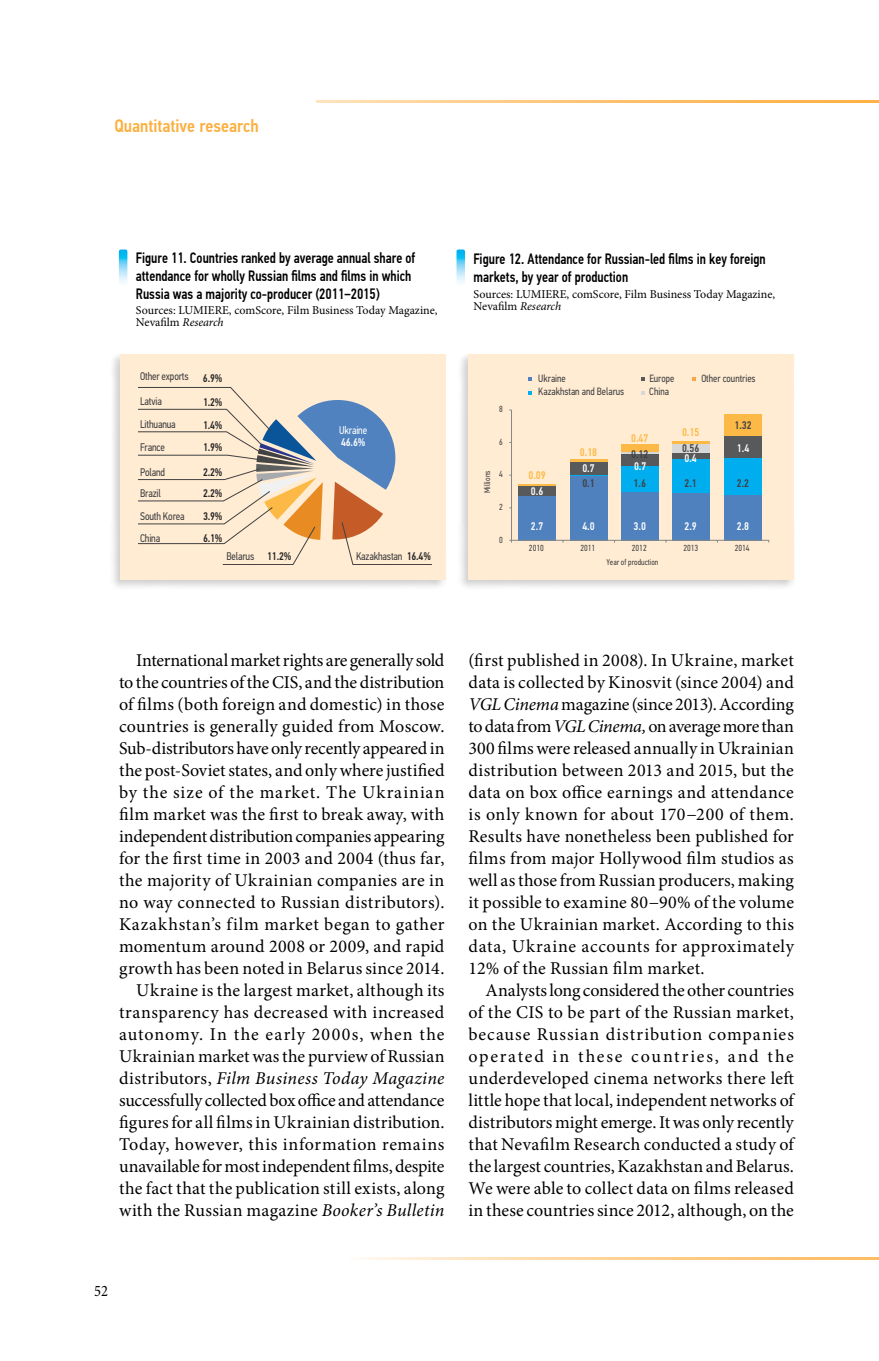
<style>
.page{position:relative;width:879px;height:1361px;background:#fff}
.page>*{position:absolute;margin:0;border:0;box-sizing:border-box;transform-origin:0 0}
.t1{font:18px/22px "Minion Pro";letter-spacing:.01em;color:#000;text-align:justify}
.t2{font:500 18px "PF Din Text Cond Pro";color:#fbb040}
.t3{font:16px "Minion Pro";color:#000;scale:.9 1}
.t4{font:500 15px/18px "PF Din Text Cond Pro";color:#000;scale:.9 1}
.t5{font:12px/12px "Minion Pro";color:#000}
.t6{font:11.2px "PF Din Text Cond Pro";letter-spacing:-.015em;color:#414042;scale:.95 1}
.t7{font:500 11.2px "PF Din Text Cond Pro";color:#fff;scale:.95 1}
.t8{font:500 11.2px "PF Din Text Cond Pro";color:#262626;scale:.95 1}
.t9{font:500 11.2px "PF Din Text Cond Pro";color:#414042;scale:.95 1}
.t10{font:500 11.2px "PF Din Text Cond Pro";color:#fdb945;scale:.95 1}
.t11{font:11.2px "PF Din Text Cond Pro";letter-spacing:-.015em;color:#fff;scale:.95 1}
.t12{font:10.6px "PF Din Text Cond Pro";color:#414042;scale:.95 1}
.t13{font:8.8px "PF Din Text Cond Pro";color:#414042;scale:.95 1}
.t14{font:8.4px "PF Din Text Cond Pro";color:#414042;scale:.95 1}
.s1{font-style:italic}
.s2{font-weight:500;color:#262626}
</style>
<div class="page">
<svg style="left:316px;top:101px;width:563px;height:1px"></svg>
<svg style="left:359px;top:1257px;width:520px;height:2px"></svg>
<div style="left:457px;top:353px;width:338px;height:237px;background:#000;opacity:.18"></div>
<div style="left:468px;top:354px;width:326px;height:225px;background:#ffecd3"></div>
<svg style="left:456px;top:249px;width:9px;height:34px"></svg>
<div style="left:109px;top:353px;width:338px;height:237px;background:#000;opacity:.18"></div>
<div style="left:120px;top:354px;width:326px;height:225px;background:#ffecd3"></div>
<svg style="left:119px;top:249px;width:8px;height:34px"></svg>
<svg style="left:138px;top:387px;width:294px;height:178px"></svg>
<svg style="left:529px;top:377px;width:3px;height:4px"></svg>
<svg style="left:641px;top:377px;width:4px;height:4px"></svg>
<svg style="left:641px;top:391px;width:4px;height:3px"></svg>
<svg style="left:692px;top:377px;width:4px;height:4px"></svg>
<div style="left:518px;top:496px;width:38px;height:44px;background:#4f81be"></div>
<div style="left:570px;top:476px;width:37px;height:64px;background:#4f81be"></div>
<div style="left:621px;top:492px;width:37px;height:48px;background:#4f81be"></div>
<div style="left:672px;top:493px;width:37px;height:47px;background:#4f81be"></div>
<div style="left:724px;top:495px;width:37px;height:45px;background:#4f81be"></div>
<hr style="left:570px;top:474px;width:37px;height:2px;background:#00aeef">
<div style="left:621px;top:466px;width:37px;height:26px;background:#00aeef"></div>
<div style="left:672px;top:459px;width:37px;height:34px;background:#00aeef"></div>
<div style="left:724px;top:458px;width:37px;height:37px;background:#00aeef"></div>
<hr style="left:518px;top:495px;width:38px;height:1px;background:#00aeef">
<div style="left:724px;top:436px;width:37px;height:22px;background:#58595b"></div>
<div style="left:672px;top:452px;width:37px;height:7px;background:#58595b"></div>
<div style="left:621px;top:454px;width:37px;height:12px;background:#58595b"></div>
<div style="left:570px;top:462px;width:37px;height:12px;background:#58595b"></div>
<div style="left:518px;top:485px;width:38px;height:10px;background:#58595b"></div>
<hr style="left:621px;top:452px;width:37px;height:2px;background:#d8d8d8">
<div style="left:672px;top:443px;width:37px;height:9px;background:#d8d8d8"></div>
<div style="left:724px;top:414px;width:37px;height:22px;background:#fdb945"></div>
<hr style="left:672px;top:441px;width:37px;height:2px;background:#fdb945">
<div style="left:621px;top:444px;width:37px;height:8px;background:#fdb945"></div>
<hr style="left:570px;top:459px;width:37px;height:3px;background:#fdb945">
<hr style="left:518px;top:484px;width:38px;height:1px;background:#fdb945">
<hr style="left:511px;top:410px;width:1px;height:130px;background:#868787">
<hr style="left:511px;top:540px;width:258px;height:1px;background:#868787">
<p class="t2" style="left:115px;top:115px;width:146px">Quantitative research</p>
<p class="t4" style="left:136px;top:249px;width:312px">Figure 11. Countries ranked by average annual share of attendance for wholly Russian films and films in which<br>Russia was a majority co-producer (2011−2015)</p>
<p class="t5" style="left:136px;top:305px;width:303px">Sources: LUMIERE, comScore, Film Business Today Magazine,<br>Nevafilm <span class="s1">Research</span></p>
<p class="t4" style="left:473px;top:250px;width:326px">Figure 12. Attendance for Russian-led films in key foreign markets, by year of production</p>
<p class="t5" style="left:473px;top:288px;width:303px">Sources: LUMIERE, comScore, Film Business Today Magazine,<br>Nevafilm <span class="s1">Research</span></p>
<p class="t6" style="left:140px;top:370px;width:53px">Other exports</p>
<p class="t8" style="left:203px;top:371px;width:22px">6.9%</p>
<p class="t12" style="left:538px;top:371px;width:30px">Ukraine</p>
<p class="t12" style="left:649px;top:371px;width:28px">Europe</p>
<p class="t12" style="left:701px;top:371px;width:59px">Other countries</p>
<p class="t6" style="left:140px;top:394px;width:24px">Latvia</p>
<p class="t8" style="left:203px;top:395px;width:22px">1.2%</p>
<p class="t13" style="left:499px;top:404px;width:5px">8</p>
<p class="t12" style="left:538px;top:385px;width:92px">Kazakhstan and Belarus</p>
<p class="t12" style="left:649px;top:385px;width:22px">China</p>
<p class="t6" style="left:140px;top:418px;width:39px">Lithuanua</p>
<p class="t8" style="left:203px;top:418px;width:22px">1.4%</p>
<p class="t6" style="left:140px;top:441px;width:28px">France</p>
<p class="t8" style="left:203px;top:441px;width:22px">1.9%</p>
<p class="t6" style="left:140px;top:465px;width:28px">Poland</p>
<p class="t8" style="left:203px;top:465px;width:22px">2.2%</p>
<p class="t6" style="left:140px;top:486px;width:23px">Brazil</p>
<p class="t8" style="left:203px;top:486px;width:22px">2.2%</p>
<p class="t11" style="left:339px;top:424px;width:31px">Ukraine</p>
<p class="t7" style="left:341px;top:435px;width:27px">46.6%</p>
<p class="t13" style="left:499px;top:436px;width:5px">6</p>
<p class="t14" style="left:482px;top:493px;width:25px;rotate:-90deg">Millions</p>
<p class="t13" style="left:499px;top:469px;width:5px">4</p>
<p class="t10" style="left:528px;top:469px;width:20px">0.09</p>
<p class="t7" style="left:531px;top:484px;width:14px">0.6</p>
<p class="t10" style="left:631px;top:431px;width:20px">0.47</p>
<p class="t10" style="left:682px;top:426px;width:20px">0.15</p>
<p class="t9" style="left:734px;top:419px;width:20px">1.32</p>
<p class="t10" style="left:580px;top:445px;width:20px">0.18</p>
<p class="t9" style="left:631px;top:447px;width:20px">0.12</p>
<p class="t7" style="left:582px;top:461px;width:14px">0.7</p>
<p class="t7" style="left:634px;top:459px;width:14px">0.7</p>
<p class="t9" style="left:682px;top:442px;width:20px">0.56</p>
<p class="t7" style="left:684px;top:452px;width:14px">0.4</p>
<p class="t7" style="left:737px;top:442px;width:14px">1.4</p>
<p class="t9" style="left:582px;top:476px;width:14px">0.1</p>
<p class="t9" style="left:633px;top:476px;width:14px">1.6</p>
<p class="t9" style="left:684px;top:476px;width:14px">2.1</p>
<p class="t9" style="left:737px;top:476px;width:14px">2.2</p>
<p class="t6" style="left:140px;top:509px;width:48px">South Korea</p>
<p class="t8" style="left:203px;top:510px;width:22px">3.9%</p>
<p class="t13" style="left:499px;top:502px;width:5px">2</p>
<p class="t7" style="left:531px;top:519px;width:14px">2.7</p>
<p class="t7" style="left:582px;top:519px;width:14px">4.0</p>
<p class="t7" style="left:633px;top:519px;width:14px">3.0</p>
<p class="t7" style="left:684px;top:519px;width:14px">2.9</p>
<p class="t7" style="left:737px;top:519px;width:14px">2.8</p>
<p class="t6" style="left:140px;top:531px;width:23px">China</p>
<p class="t8" style="left:203px;top:531px;width:22px">6.1%</p>
<p class="t13" style="left:499px;top:534px;width:5px">0</p>
<p class="t6" style="left:226px;top:549px;width:70px">Belarus <span class="s2">11.2%</span></p>
<p class="t6" style="left:356px;top:549px;width:80px">Kazakhastan <span class="s2">16.4%</span></p>
<p class="t13" style="left:529px;top:543px;width:17px">2010</p>
<p class="t13" style="left:580px;top:543px;width:17px">2011</p>
<p class="t13" style="left:632px;top:543px;width:17px">2012</p>
<p class="t13" style="left:683px;top:543px;width:17px">2013</p>
<p class="t13" style="left:735px;top:543px;width:17px">2014</p>
<p class="t14" style="left:606px;top:557px;width:56px">Year of production</p>
<p class="t1" style="left:119px;top:649px;width:327px;text-align:right">International market rights are generally sold to the countries of the CIS, and the distribution of films (both foreign and domestic) in those countries is generally guided from Moscow.<br>Sub-distributors have only recently appeared in the post-Soviet states, and only where justified by the size of the market. The Ukrainian film market was the first to break away, with independent distribution companies appearing for the first time in 2003 and 2004 (thus far, the majority of Ukrainian companies are in no way connected to Russian distributors).<br>Kazakhstan’s film market began to gather momentum around 2008 or 2009, and rapid growth has been noted in Belarus since 2014.<br>Ukraine is the largest market, although its transparency has decreased with increased autonomy. In the early 2000s, when the Ukrainian market was the purview of Russian distributors, <span class="s1">Film Business Today Magazine </span>successfully collected box office and attendance figures for all films in Ukrainian distribution.<br>Today, however, this information remains unavailable for most independent films, despite the fact that the publication still exists, along with the Russian magazine <span class="s1">Booker’s Bulletin</span></p>
<p class="t1" style="left:468px;top:649px;width:327px">(first published in 2008). In Ukraine, market data is collected by Kinosvit (since 2004) and <span class="s1">VGL Cinema</span> magazine (since 2013). According to data from <span class="s1">VGL Cinema,</span> on average more than 300 films were released annually in Ukrainian distribution between 2013 and 2015, but the data on box office earnings and attendance is only known for about 170−200 of them.<br>Results have nonetheless been published for films from major Hollywood film studios as well as those from Russian producers, making it possible to examine 80−90% of the volume on the Ukrainian market. According to this data, Ukraine accounts for approximately 12% of the Russian film market.</p>
<p class="t1" style="left:468px;top:979px;width:327px;text-indent:17px">Analysts long considered the other countries of the CIS to be part of the Russian market, because Russian distribution companies operated in these countries, and the underdeveloped cinema networks there left little hope that local, independent networks of distributors might emerge. It was only recently that Nevafilm Research conducted a study of the largest countries, Kazakhstan and Belarus.<br>We were able to collect data on films released in these countries since 2012, although, on the</p>
<p class="t3" style="left:94px;top:1280px;width:17px">52</p>
</div>
